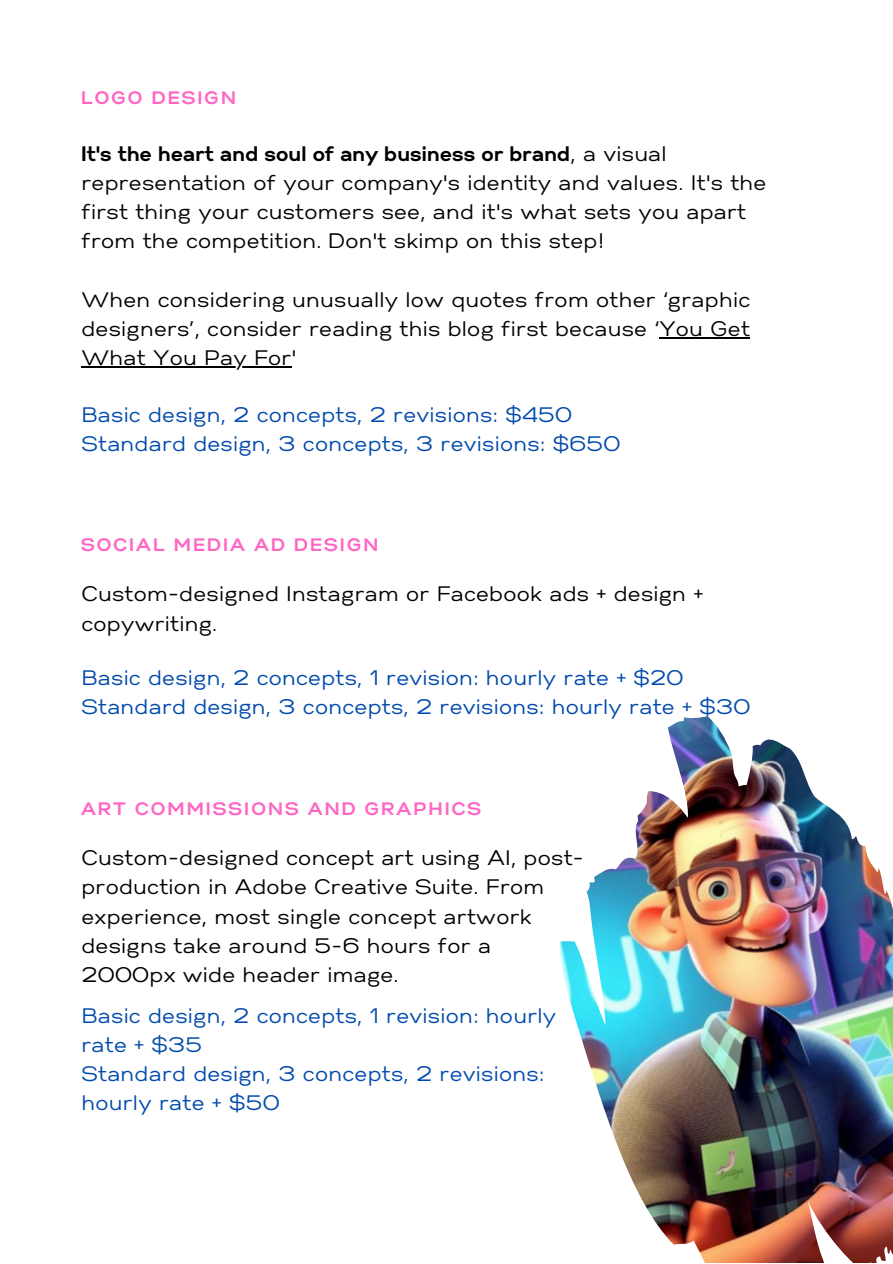
<style>
.page{position:relative;width:893px;height:1264px;background:#fff}
.page>*{position:absolute;margin:0;border:0;box-sizing:border-box;transform-origin:0 0}
.t1{font:21px/29.2px "Gabriel Sans";letter-spacing:.015em;color:#000}
.t2{font:21px/29.2px "Gabriel Sans";letter-spacing:.015em;color:#004aad}
.t3{font:700 18px "Gabriel Sans";letter-spacing:.125em;color:#ff66c4}
.s1{font-weight:700}
</style>
<div class="page">
<img style="left:560px;top:716px;width:332px;height:546px">
<hr style="left:659px;top:337px;width:91px;height:1px;background:#000">
<hr style="left:81px;top:366px;width:211px;height:1px;background:#000">
<p class="t3" style="left:81px;top:87px;width:156px">LOGO DESIGN</p>
<p class="t1" style="left:81px;top:139px;width:686px"><span class="s1">It's the heart and soul of any business or brand</span>, a visual representation of your company's identity and values. It's the first thing your customers see, and it's what sets you apart from the competition. Don't skimp on this step!</p>
<p class="t1" style="left:81px;top:285px;width:670px;text-align:justify">When considering unusually low quotes from other ‘graphic designers’, consider reading this blog first because ‘You Get What You Pay For'</p>
<p class="t2" style="left:81px;top:400px;width:540px">Basic design, 2 concepts, 2 revisions: $450<br>Standard design, 3 concepts, 3 revisions: $650</p>
<p class="t3" style="left:81px;top:534px;width:298px">SOCIAL MEDIA AD DESIGN</p>
<p class="t1" style="left:81px;top:579px;width:623px">Custom-designed Instagram or Facebook ads + design + copywriting.</p>
<p class="t2" style="left:81px;top:663px;width:670px">Basic design, 2 concepts, 1 revision: hourly rate + $20<br>Standard design, 3 concepts, 2 revisions: hourly rate + $30</p>
<p class="t3" style="left:81px;top:797px;width:401px">ART COMMISSIONS AND GRAPHICS</p>
<p class="t1" style="left:81px;top:843px;width:504px">Custom-designed concept art using AI, post&shy;production in Adobe Creative Suite. From experience, most single concept artwork designs take around 5-6 hours for a 2000px wide header image.</p>
<p class="t2" style="left:81px;top:1000px;width:476px">Basic design, 2 concepts, 1 revision: hourly rate + $35<br>Standard design, 3 concepts, 2 revisions: hourly rate + $50</p>
</div>
